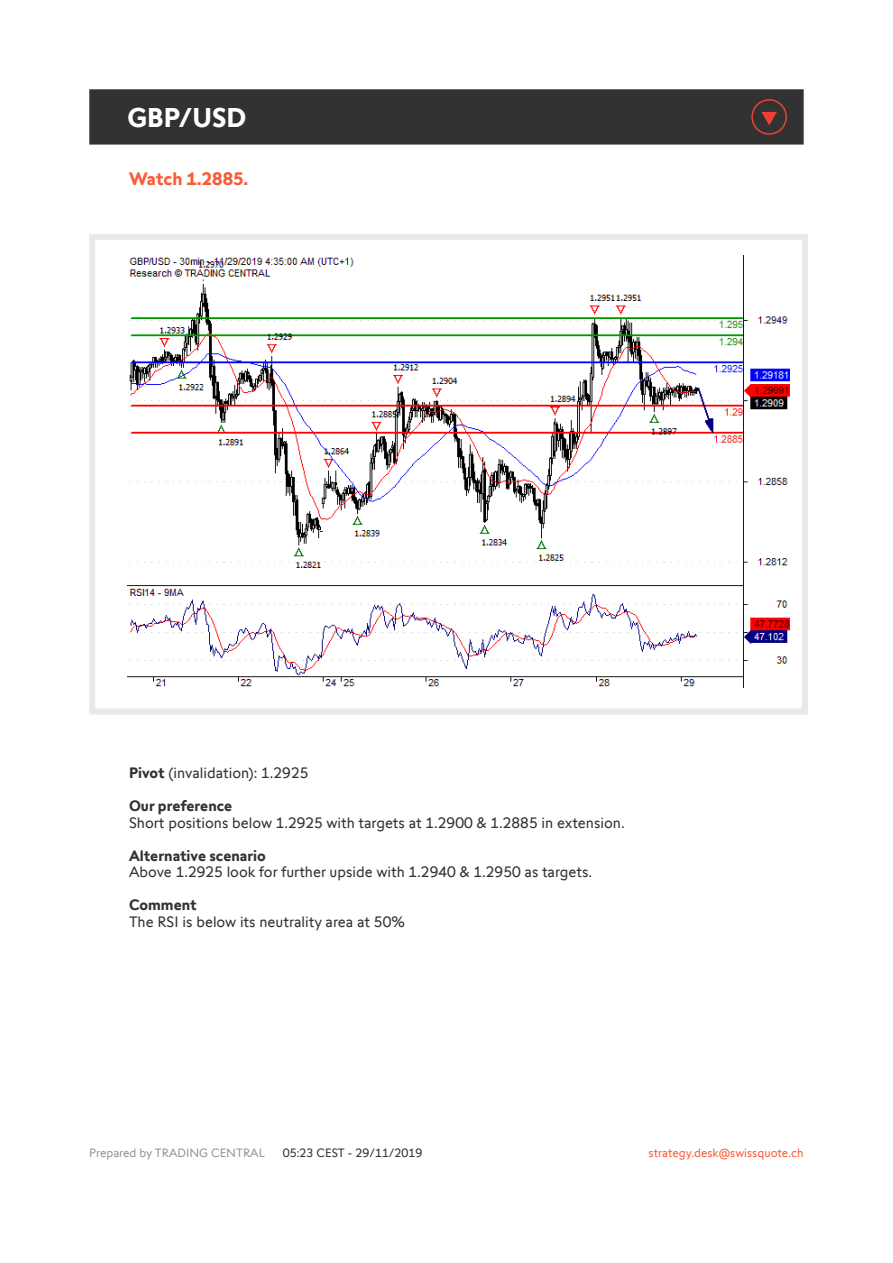
<style>
.page{position:relative;width:893px;height:1263px;background:#fff}
.page>*{position:absolute;margin:0;border:0;box-sizing:border-box;transform-origin:0 0}
.t1{font:700 27px "Swissquote CT";color:#fff}
.t2{font:700 18px "Swissquote CT";color:#fa5b35}
.t3{font:15px "Swissquote CT";color:#323232}
.t4{font:700 15px "Swissquote CT";color:#323232}
.t5{font:12px "Swissquote CT";color:#fa5b35}
.t6{font:12px "Swissquote CT";color:#939598}
.t7{font:12px "Swissquote CT";color:#323232}
.s1{font-weight:700}
</style>
<div class="page">
<div style="left:89px;top:234px;width:719px;height:480px;border:6px solid #e9e8e7"></div>
<div style="left:89px;top:89px;width:715px;height:56px;background:#323232;border:2px solid #323232"></div>
<img style="left:128px;top:255px;width:661px;height:432px">
<svg style="left:751px;top:99px;width:36px;height:36px"></svg>
<h1 class="t1" style="left:128px;top:101px;width:120px">GBP/USD</h1>
<p class="t2" style="left:129px;top:168px;width:121px">Watch 1.2885.</p>
<p class="t3" style="left:129px;top:764px;width:181px"><span class="s1">Pivot</span> (invalidation): 1.2925</p>
<p class="t4" style="left:129px;top:797px;width:105px">Our preference</p>
<p class="t3" style="left:129px;top:814px;width:497px">Short positions below 1.2925 with targets at 1.2900 &amp; 1.2885 in extension.</p>
<p class="t4" style="left:129px;top:846px;width:138px">Alternative scenario</p>
<p class="t3" style="left:129px;top:863px;width:464px">Above 1.2925 look for further upside with 1.2940 &amp; 1.2950 as targets.</p>
<p class="t4" style="left:129px;top:896px;width:69px">Comment</p>
<p class="t3" style="left:129px;top:913px;width:277px">The RSI is below its neutrality area at 50%</p>
<p class="t6" style="left:89px;top:1145px;width:177px">Prepared by TRADING CENTRAL</p>
<p class="t7" style="left:283px;top:1145px;width:141px">05:23 CEST - 29/11/2019</p>
<p class="t5" style="left:649px;top:1145px;width:157px">strategy.desk@swissquote.ch</p>
</div>
